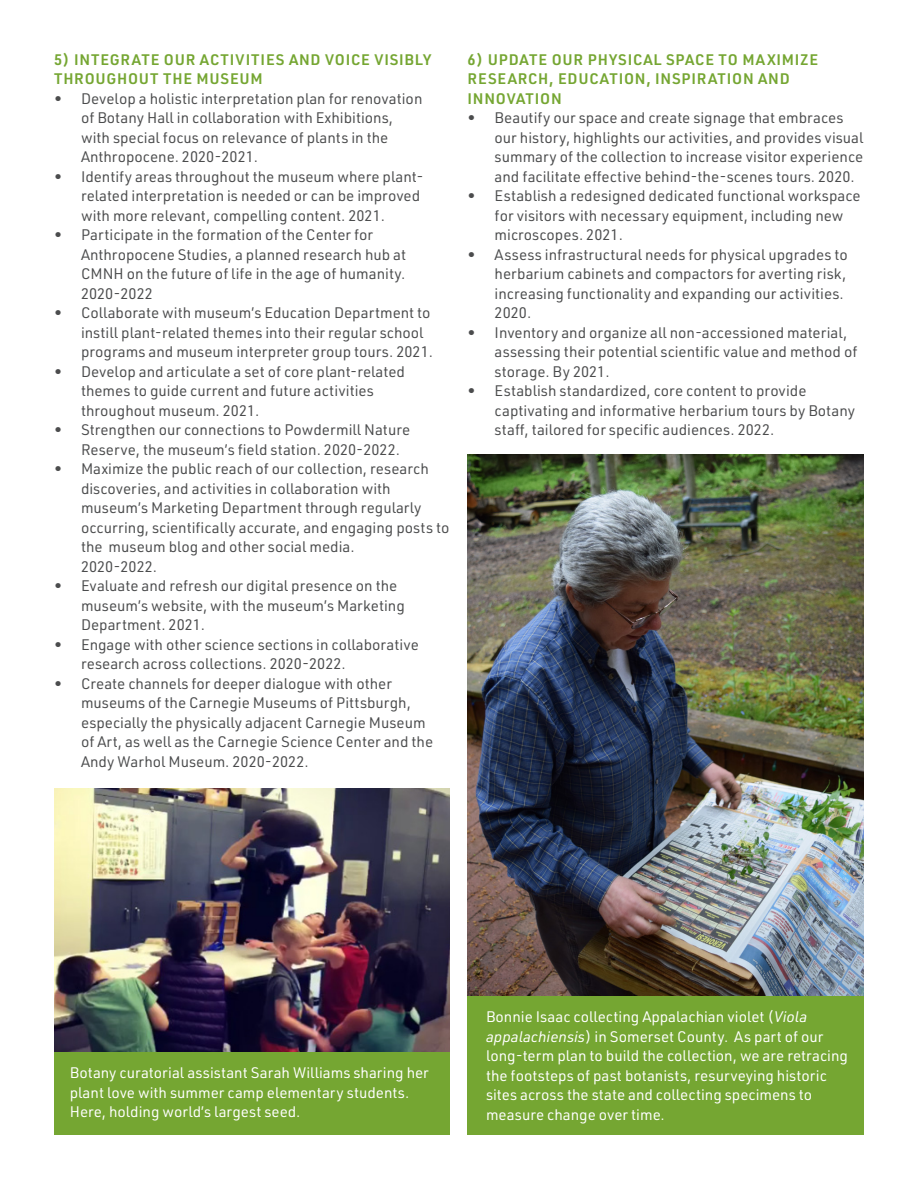
<style>
.page{position:relative;width:918px;height:1188px;background:#fff}
.page>*{position:absolute;margin:0;border:0;box-sizing:border-box;transform-origin:0 0}
.t1{font:15px/19.5px "URWDIN";color:#4b4c4d}
.body_text{font:15px/19.5px "URWDIN";color:#fff}
.subhead{font:600 15px/19.5px "URWDIN";letter-spacing:.05em;color:#75a632}
.s1{font-style:italic}
</style>
<div class="page">
<div style="left:54px;top:1052px;width:396px;height:83px;background:#75a632"></div>
<img style="left:54px;top:789px;width:396px;height:263px">
<div style="left:468px;top:995px;width:396px;height:140px;background:#75a632"></div>
<img style="left:468px;top:455px;width:396px;height:540px">
<p class="subhead" style="left:54px;top:49px;width:379px">5) INTEGRATE OUR ACTIVITIES AND VOICE VISIBLY<br>THROUGHOUT THE MUSEUM</p>
<p class="t1" style="left:81px;top:88px;width:343px;text-indent:-27px">• Develop a holistic interpretation plan for renovation of Botany Hall in collaboration with Exhibitions, with special focus on relevance of plants in the Anthropocene. 2020-2021.</p>
<p class="t1" style="left:81px;top:166px;width:344px;text-indent:-27px">• Identify areas throughout the museum where plant&shy;related interpretation is needed or can be improved with more relevant, compelling content. 2021.</p>
<p class="t1" style="left:81px;top:225px;width:327px;text-indent:-27px">• Participate in the formation of the Center for Anthropocene Studies, a planned research hub at CMNH on the future of life in the age of humanity.<br>2020-2022</p>
<p class="t1" style="left:81px;top:303px;width:354px;text-indent:-27px">• Collaborate with museum’s Education Department to instill plant-related themes into their regular school programs and museum interpreter group tours. 2021.</p>
<p class="t1" style="left:81px;top:361px;width:326px;text-indent:-27px">• Develop and articulate a set of core plant-related themes to guide current and future activities throughout museum. 2021.</p>
<p class="t1" style="left:81px;top:420px;width:331px;text-indent:-27px">• Strengthen our connections to Powdermill Nature<br>Reserve, the museum’s field station. 2020-2022.</p>
<p class="t1" style="left:81px;top:459px;width:370px;text-indent:-27px">• Maximize the public reach of our collection, research discoveries, and activities in collaboration with museum’s Marketing Department through regularly occurring, scientifically accurate, and engaging posts to the museum blog and other social media.<br>2020-2022.</p>
<p class="t1" style="left:81px;top:576px;width:325px;text-indent:-27px">• Evaluate and refresh our digital presence on the museum’s website, with the museum’s Marketing<br>Department. 2021.</p>
<p class="t1" style="left:81px;top:634px;width:339px;text-indent:-27px">• Engage with other science sections in collaborative research across collections. 2020-2022.</p>
<p class="t1" style="left:81px;top:673px;width:354px;text-indent:-27px">• Create channels for deeper dialogue with other museums of the Carnegie Museums of Pittsburgh, especially the physically adjacent Carnegie Museum of Art, as well as the Carnegie Science Center and the Andy Warhol Museum. 2020-2022.</p>
<p class="subhead" style="left:468px;top:49px;width:352px">6) UPDATE OUR PHYSICAL SPACE TO MAXIMIZE<br>RESEARCH, EDUCATION, INSPIRATION AND<br>INNOVATION</p>
<p class="t1" style="left:495px;top:108px;width:370px;text-indent:-27px">• Beautify our space and create signage that embraces our history, highlights our activities, and provides visual summary of the collection to increase visitor experience and facilitate effective behind-the-scenes tours. 2020.</p>
<p class="t1" style="left:495px;top:186px;width:368px;text-indent:-27px">• Establish a redesigned dedicated functional workspace for visitors with necessary equipment, including new microscopes. 2021.</p>
<p class="t1" style="left:495px;top:244px;width:355px;text-indent:-27px">• Assess infrastructural needs for physical upgrades to herbarium cabinets and compactors for averting risk, increasing functionality and expanding our activities.<br>2020.</p>
<p class="t1" style="left:495px;top:322px;width:364px;text-indent:-27px">• Inventory and organize all non-accessioned material, assessing their potential scientific value and method of storage. By 2021.</p>
<p class="t1" style="left:495px;top:381px;width:362px;text-indent:-27px">• Establish standardized, core content to provide captivating and informative herbarium tours by Botany staff, tailored for specific audiences. 2022.</p>
<p class="body_text" style="left:70px;top:1063px;width:361px">Botany curatorial assistant Sarah Williams sharing her plant love with summer camp elementary students.<br>Here, holding world’s largest seed.</p>
<p class="body_text" style="left:486px;top:1007px;width:364px">Bonnie Isaac collecting Appalachian violet (<span class="s1">Viola appalachiensis</span>) in Somerset County. As part of our long-term plan to build the collection, we are retracing the footsteps of past botanists, resurveying historic sites across the state and collecting specimens to measure change over time.</p>
</div>
